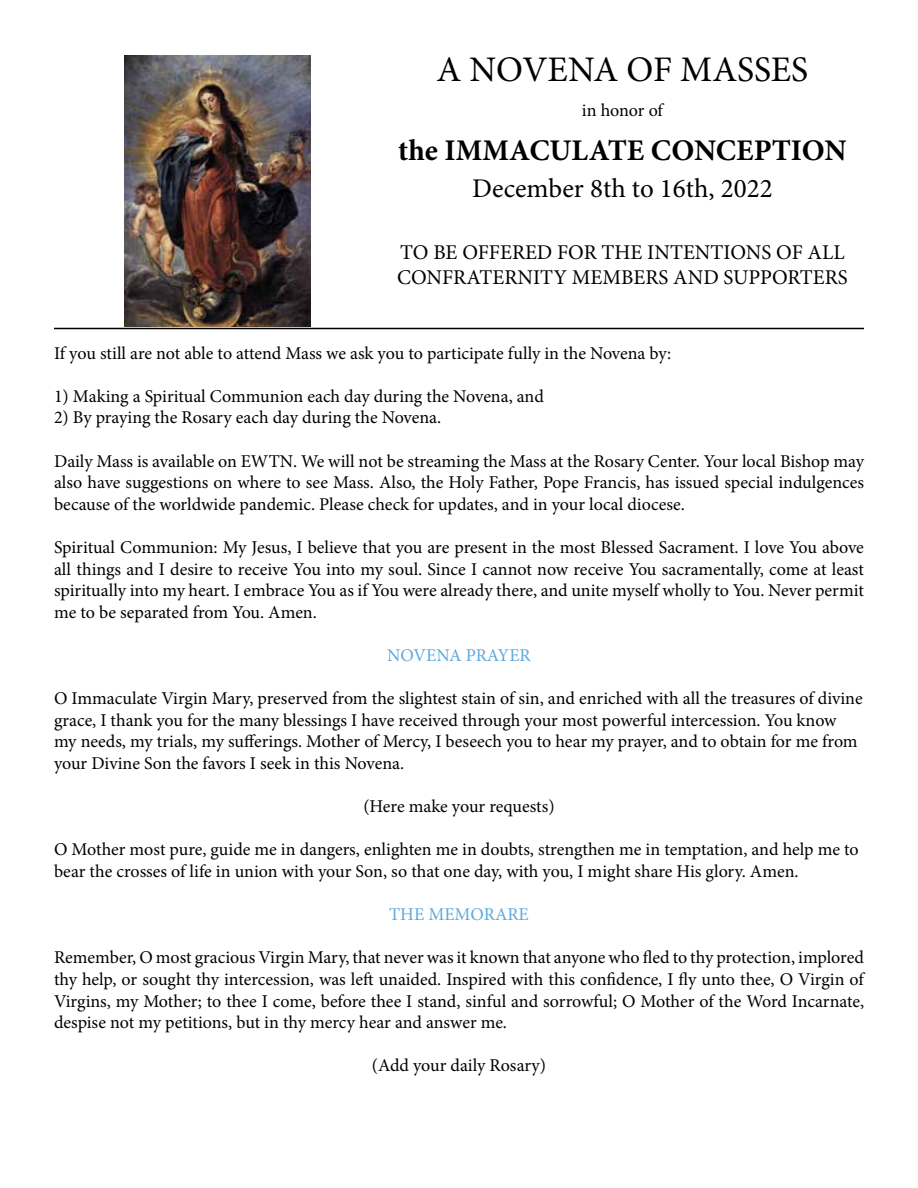
<style>
.page{position:relative;width:918px;height:1188px;background:#fff}
.page>*{position:absolute;margin:0;border:0;box-sizing:border-box;transform-origin:0 0}
.t1{font:36px "Minion Pro";letter-spacing:-.005em;color:#000}
.t2{font:700 30px "Minion Pro";color:#000}
.t3{font:27px "Minion Pro";color:#000}
.t4{font:21px/25.2px "Minion Pro";color:#000}
.t5{font:18px/21.6px "Minion Pro";letter-spacing:-.005em;color:#000;text-align:justify}
.t6{font:18px "Minion Pro";color:#5da9dd}
</style>
<div class="page">
<hr style="left:54px;top:328px;width:810px;height:1px;background:#000">
<img style="left:124px;top:55px;width:186px;height:272px">
<h1 class="t1" style="left:437px;top:46px;width:373px">A NOVENA OF MASSES</h1>
<p class="t5" style="left:582px;top:99px;width:83px">in honor of</p>
<h2 class="t2" style="left:398px;top:130px;width:450px">the IMMACULATE CONCEPTION</h2>
<h3 class="t3" style="left:472px;top:170px;width:302px">December 8th to 16th, 2022</h3>
<p class="t4" style="left:397px;top:240px;width:452px">TO BE OFFERED FOR THE INTENTIONS OF ALL<br>CONFRATERNITY MEMBERS AND SUPPORTERS</p>
<p class="t5" style="left:54px;top:342px;width:619px">If you still are not able to attend Mass we ask you to participate fully in the Novena by:</p>
<p class="t5" style="left:54px;top:385px;width:491px">1) Making a Spiritual Communion each day during the Novena, and</p>
<p class="t5" style="left:54px;top:407px;width:389px">2) By praying the Rosary each day during the Novena.</p>
<p class="t5" style="left:54px;top:450px;width:812px">Daily Mass is available on EWTN. We will not be streaming the Mass at the Rosary Center. Your local Bishop may also have suggestions on where to see Mass. Also, the Holy Father, Pope Francis, has issued special indulgences because of the worldwide pandemic. Please check for updates, and in your local diocese.</p>
<p class="t5" style="left:54px;top:537px;width:811px">Spiritual Communion: My Jesus, I believe that you are present in the most Blessed Sacrament. I love You above all things and I desire to receive You into my soul. Since I cannot now receive You sacramentally, come at least spiritually into my heart. I embrace You as if You were already there, and unite myself wholly to You. Never permit me to be separated from You. Amen.</p>
<p class="t6" style="left:387px;top:643px;width:145px">NOVENA PRAYER</p>
<p class="t5" style="left:54px;top:688px;width:810px;text-align:left">O Immaculate Virgin Mary, preserved from the slightest stain of sin, and enriched with all the treasures of divine grace, I thank you for the many blessings I have received through your most powerful intercession. You know my needs, my trials, my sufferings. Mother of Mercy, I beseech you to hear my prayer, and to obtain for me from your Divine Son the favors I seek in this Novena.</p>
<p class="t5" style="left:363px;top:796px;width:193px">(Here make your requests)</p>
<p class="t5" style="left:54px;top:839px;width:806px">O Mother most pure, guide me in dangers, enlighten me in doubts, strengthen me in temptation, and help me to bear the crosses of life in union with your Son, so that one day, with you, I might share His glory. Amen.</p>
<p class="t6" style="left:389px;top:902px;width:141px">THE MEMORARE</p>
<p class="t5" style="left:54px;top:947px;width:812px">Remember, O most gracious Virgin Mary, that never was it known that anyone who fled to thy protection, implored thy help, or sought thy intercession, was left unaided. Inspired with this confidence, I fly unto thee, O Virgin of Virgins, my Mother; to thee I come, before thee I stand, sinful and sorrowful; O Mother of the Word Incarnate, despise not my petitions, but in thy mercy hear and answer me.</p>
<p class="t5" style="left:372px;top:1055px;width:176px">(Add your daily Rosary)</p>
</div>
